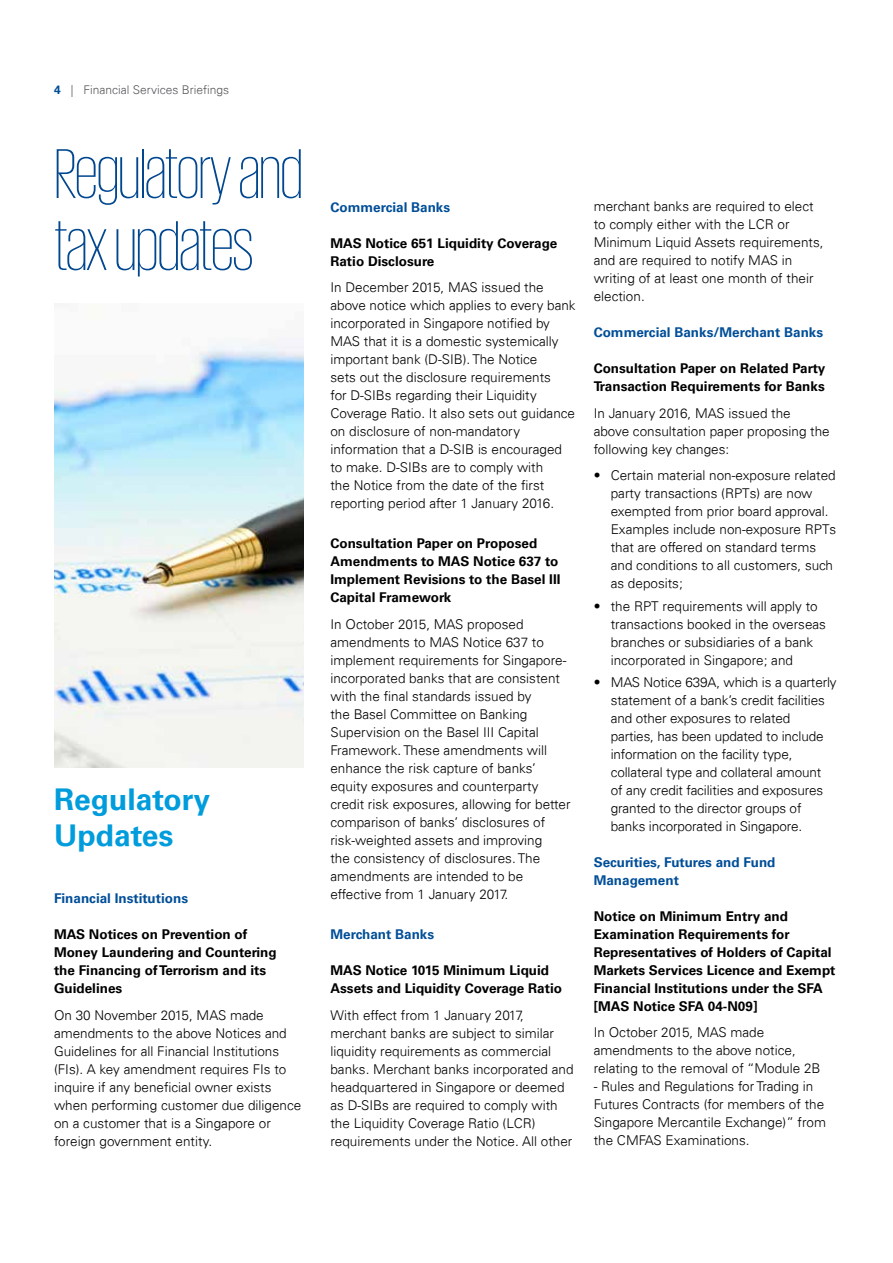
<style>
.page{position:relative;width:893px;height:1263px;background:#fff}
.page>*{position:absolute;margin:0;border:0;box-sizing:border-box;transform-origin:0 0}
.t1{font:200 72px/72px "KPMG";letter-spacing:-.015em;color:#00478f}
.t2{font:700 30px/36px "Univers 65";color:#009cdc}
.t3{font:300 13.5px/18px "Univers 45";color:#000}
.t4{font:700 13.5px/18px "Univers 65";color:#000}
.t5{font:700 13.5px/18px "Univers 65";color:#004e98}
.t6{font:300 12px "Univers 45";color:#58595b}
.s1{font-family:"Univers 65";font-weight:700;color:#004e98}
</style>
<div class="page">
<img style="left:54px;top:338px;width:250px;height:430px">
<p class="t6" style="left:54px;top:82px;width:177px"><span class="s1">4</span> | Financial Services Briefings</p>
<h1 class="t1" style="left:54px;top:136px;width:250px">Regulatory and tax updates</h1>
<h2 class="t2" style="left:54px;top:782px;width:158px">Regulatory<br>Updates</h2>
<p class="t5" style="left:54px;top:890px;width:136px">Financial Institutions</p>
<p class="t4" style="left:54px;top:926px;width:224px">MAS Notices on Prevention of<br>Money Laundering and Countering the Financing of Terrorism and its<br>Guidelines</p>
<p class="t3" style="left:54px;top:1006px;width:249px">On 30 November 2015, MAS made amendments to the above Notices and Guidelines for all Financial Institutions (FIs). A key amendment requires FIs to inquire if any beneficial owner exists when performing customer due diligence on a customer that is a Singapore or foreign government entity.</p>
<p class="t5" style="left:330px;top:198px;width:121px">Commercial Banks</p>
<p class="t4" style="left:330px;top:234px;width:228px">MAS Notice 651 Liquidity Coverage<br>Ratio Disclosure</p>
<p class="t3" style="left:330px;top:278px;width:247px">In December 2015, MAS issued the above notice which applies to every bank incorporated in Singapore notified by MAS that it is a domestic systemically important bank (D-SIB). The Notice<br>sets out the disclosure requirements<br>for D-SIBs regarding their Liquidity Coverage Ratio. It also sets out guidance on disclosure of non-mandatory information that a D-SIB is encouraged to make. D-SIBs are to comply with<br>the Notice from the date of the first reporting period after 1 January 2016.</p>
<p class="t4" style="left:330px;top:535px;width:232px">Consultation Paper on Proposed<br>Amendments to MAS Notice 637 to<br>Implement Revisions to the Basel III<br>Capital Framework</p>
<p class="t3" style="left:330px;top:615px;width:242px">In October 2015, MAS proposed amendments to MAS Notice 637 to implement requirements for Singapore&shy;incorporated banks that are consistent with the final standards issued by<br>the Basel Committee on Banking Supervision on the Basel III Capital Framework. These amendments will enhance the risk capture of banks’ equity exposures and counterparty credit risk exposures, allowing for better comparison of banks’ disclosures of risk-weighted assets and improving<br>the consistency of disclosures. The amendments are intended to be effective from 1 January 2017.</p>
<p class="t5" style="left:330px;top:925px;width:105px">Merchant Banks</p>
<p class="t4" style="left:330px;top:961px;width:233px">MAS Notice 1015 Minimum Liquid<br>Assets and Liquidity Coverage Ratio</p>
<p class="t3" style="left:330px;top:1006px;width:245px">With effect from 1 January 2017, merchant banks are subject to similar liquidity requirements as commercial banks. Merchant banks incorporated and headquartered in Singapore or deemed as D-SIBs are required to comply with the Liquidity Coverage Ratio (LCR) requirements under the Notice. All other</p>
<p class="t3" style="left:594px;top:198px;width:231px">merchant banks are required to elect to comply either with the LCR or<br>Minimum Liquid Assets requirements, and are required to notify MAS in writing of at least one month of their election.</p>
<p class="t5" style="left:594px;top:324px;width:231px">Commercial Banks/Merchant Banks</p>
<p class="t4" style="left:594px;top:360px;width:233px">Consultation Paper on Related Party<br>Transaction Requirements for Banks</p>
<p class="t3" style="left:594px;top:404px;width:238px">In January 2016, MAS issued the<br>above consultation paper proposing the following key changes:</p>
<p class="t3" style="left:611px;top:467px;width:227px;text-indent:-17px">• Certain material non-exposure related party transactions (RPTs) are now exempted from prior board approval.<br>Examples include non-exposure RPTs that are offered on standard terms and conditions to all customers, such as deposits;</p>
<p class="t3" style="left:611px;top:597px;width:217px;text-indent:-17px">• the RPT requirements will apply to transactions booked in the overseas branches or subsidiaries of a bank incorporated in Singapore; and</p>
<p class="t3" style="left:611px;top:673px;width:227px;text-indent:-17px">• MAS Notice 639A, which is a quarterly statement of a bank’s credit facilities and other exposures to related parties, has been updated to include information on the facility type, collateral type and collateral amount of any credit facilities and exposures granted to the director groups of banks incorporated in Singapore.</p>
<p class="t5" style="left:594px;top:853px;width:183px">Securities, Futures and Fund<br>Management</p>
<p class="t4" style="left:594px;top:907px;width:243px">Notice on Minimum Entry and<br>Examination Requirements for<br>Representatives of Holders of Capital<br>Markets Services Licence and Exempt<br>Financial Institutions under the SFA [MAS Notice SFA 04-N09]</p>
<p class="t3" style="left:594px;top:1023px;width:228px">In October 2015, MAS made amendments to the above notice, relating to the removal of “Module 2B</p>
<p class="t3" style="left:594px;top:1077px;width:234px">- Rules and Regulations for Trading in Futures Contracts (for members of the Singapore Mercantile Exchange)” from the CMFAS Examinations.</p>
</div>
